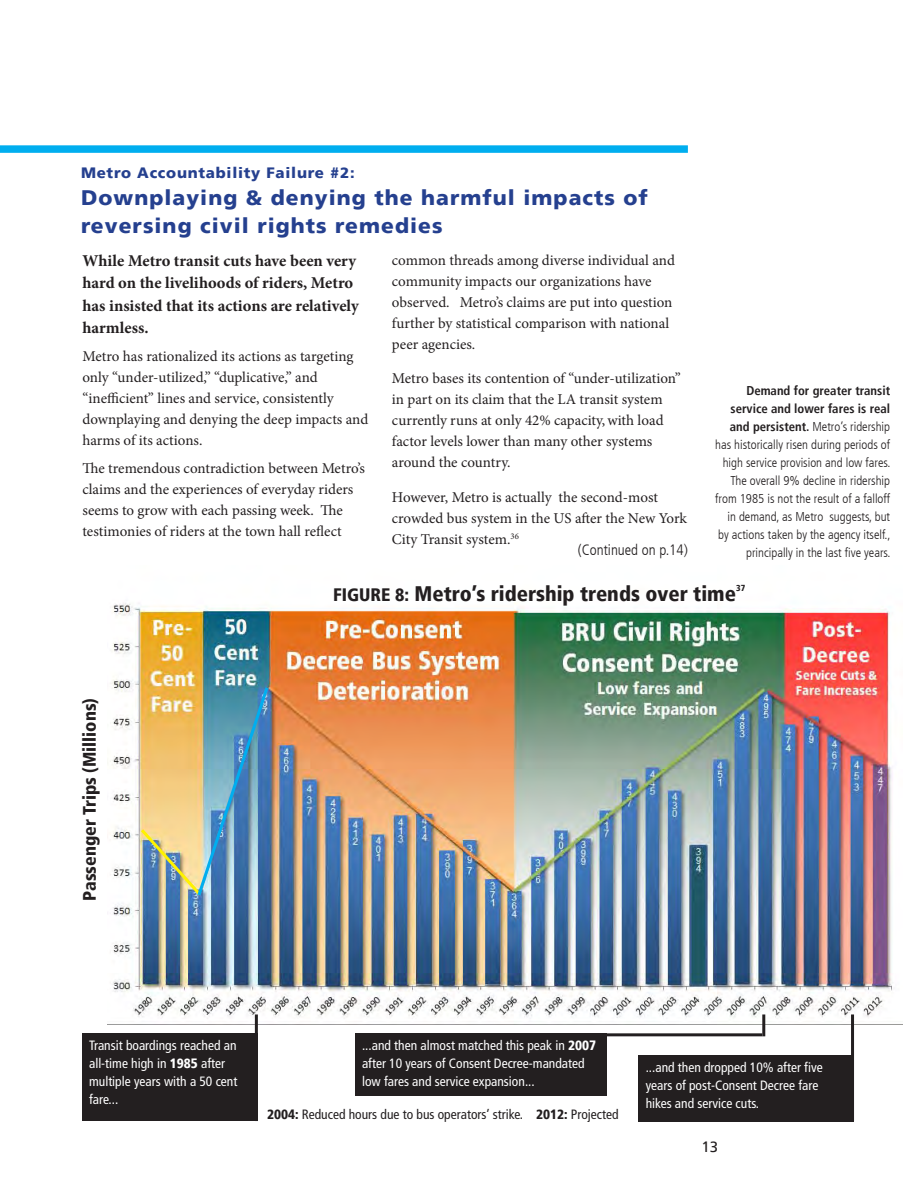
<style>
.page{position:relative;width:918px;height:1188px;background:#fff}
.page>*{position:absolute;margin:0;border:0;box-sizing:border-box;transform-origin:0 0}
.t1{font:900 21px/27.6px "Frutiger LT";letter-spacing:.05em;color:#25408f}
.t2{font:900 condensed 21px "Frutiger LT";color:#231f20}
.t3{font:900 condensed 18px "Frutiger LT";color:#231f20}
.t4{font:700 16.5px/22.5px "Minion Pro";color:#231f20}
.t5{font:15px/21px "Minion Pro";color:#231f20}
.t6{font:900 15px "Frutiger LT";letter-spacing:.05em;color:#25408f}
.t7{font:300 condensed 15px "Frutiger LT";color:#231f20}
.t8{font:15px "Frutiger LT";color:#231f20}
.t9{font:condensed 13.5px/18px "Frutiger LT";color:#fff}
.t10{font:condensed 13.5px "Frutiger LT";color:#231f20}
.t11{font:300 condensed 12.75px/18px "Frutiger LT";color:#231f20;text-align:right}
.t12{font:900 condensed 8.7px "Frutiger LT";color:#231f20}
.s1{font-stretch:normal}
.s2{font-weight:700}
.s3{font-size:18px}
.s4{font-weight:900}
</style>
<div class="page">
<img style="left:107px;top:603px;width:786px;height:421px">
<img style="left:138px;top:684px;width:133px;height:215px">
<div style="left:82px;top:1033px;width:176px;height:88px;background:#231f20"></div>
<div style="left:355px;top:1033px;width:252px;height:62px;background:#231f20"></div>
<div style="left:639px;top:1055px;width:215px;height:66px;background:#231f20"></div>
<hr style="left:255px;top:1014px;width:3px;height:107px;background:#231f20">
<hr style="left:851px;top:1014px;width:3px;height:107px;background:#231f20">
<hr style="left:762px;top:1014px;width:3px;height:22px;background:#231f20">
<hr style="left:607px;top:1033px;width:155px;height:3px;background:#231f20">
<div style="left:0;top:145px;width:688px;height:8px;background:#00aeef"></div>
<p class="t6" style="left:81px;top:163px;width:275px">Metro Accountability Failure #2:</p>
<h1 class="t1" style="left:81px;top:184px;width:568px">Downplaying &amp; denying the harmful impacts of reversing civil rights remedies</h1>
<p class="t4" style="left:82px;top:249px;width:278px">While Metro transit cuts have been very hard on the livelihoods of riders, Metro has insisted that its actions are relatively harmless.</p>
<p class="t5" style="left:82px;top:346px;width:287px">Metro has rationalized its actions as targeting only “under-utilized,” “duplicative,” and “inefficient” lines and service, consistently downplaying and denying the deep impacts and harms of its actions.</p>
<p class="t5" style="left:82px;top:458px;width:284px">The tremendous contradiction between Metro’s claims and the experiences of everyday riders seems to grow with each passing week. The testimonies of riders at the town hall reflect</p>
<p class="t5" style="left:392px;top:249px;width:284px">common threads among diverse individual and community impacts our organizations have observed. Metro’s claims are put into question further by statistical comparison with national peer agencies.</p>
<p class="t5" style="left:392px;top:368px;width:290px">Metro bases its contention of “under-utilization” in part on its claim that the LA transit system currently runs at only 42% capacity,with load factor levels lower than many other systems around the country.</p>
<p class="t5" style="left:392px;top:486px;width:297px">However, Metro is actually the second-most crowded bus system in the US after the New York<br>City Transit system.<sup>36</sup></p>
<p class="t7" style="left:578px;top:541px;width:111px">(Continued on p.14<span class="s1">)</span></p>
<p class="t11" style="left:715px;top:381px;width:177px"><span class="s2">Demand for greater transit service and lower fares is real and persistent.</span> Metro’s ridership has historically risen during periods of high service provision and low fares.<br>The overall 9% decline in ridership from 1985 is not the result of a falloff in demand, as Metro suggests, but by actions taken by the agency itself., principally in the last five years.</p>
<p class="t3" style="left:79px;top:901px;width:204px;rotate:-90deg">Passenger Trips (Millions)</p>
<h1 class="t2" style="left:333px;top:581px;width:405px"><span class="s3">Figure 8:</span> Metro’s ridership trends over time</h1>
<p class="t12" style="left:736px;top:583px;width:11px">37</p>
<p class="t9" style="left:89px;top:1037px;width:150px">Transit boardings reached an all-time high in <span class="s4">1985</span> after multiple years with a 50 cent fare...</p>
<p class="t9" style="left:362px;top:1037px;width:236px">...and then almost matched this peak in <span class="s4">2007 </span>after 10 years of Consent Decree-mandated low fares and service expansion...</p>
<p class="t10" style="left:267px;top:1106px;width:353px"><span class="s4">2004:</span> Reduced hours due to bus operators’ strike. <span class="s4">2012:</span> Projected</p>
<p class="t9" style="left:646px;top:1058px;width:179px">...and then dropped 10% after five years of post-Consent Decree fare hikes and service cuts.</p>
<p class="t8" style="left:701px;top:1138px;width:18px">13</p>
</div>
